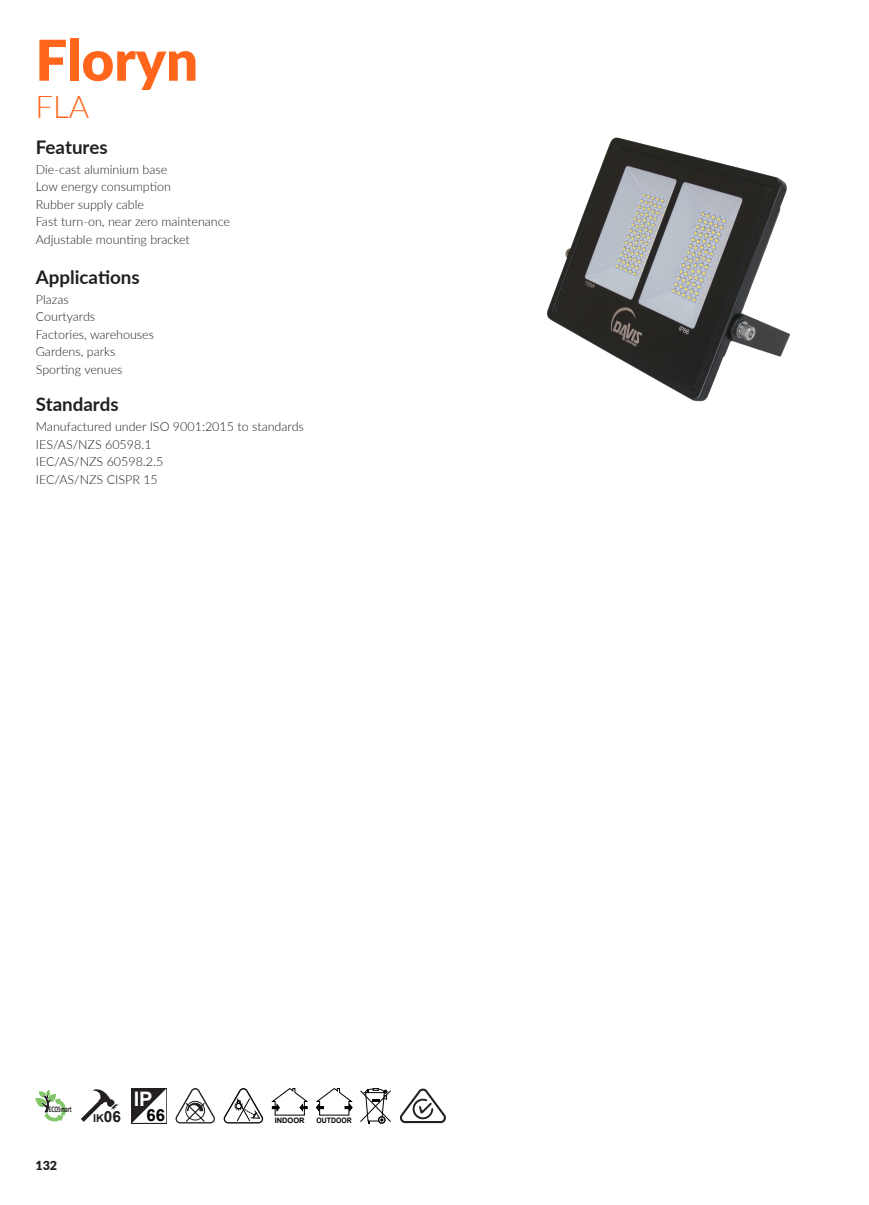
<style>
.page{position:relative;width:869px;height:1205px;background:#fff}
.page>*{position:absolute;margin:0;border:0;box-sizing:border-box;transform-origin:0 0}
.t1{font:900 56.25px "Lato";color:#ff661c}
.t2{font:300 31.25px "Lato";color:#ff661c}
.t3{font:700 20px "Arial";color:#fff}
.t4{font:700 18.75px "Lato";color:#231f20}
.t5{font:700 16.62px "Arial";color:#000}
.t6{font:300 12.5px "Lato";color:#231f20}
.t7{font:900 12.5px "Lato";color:#231f20}
.t8{font:700 10.88px "Arial";color:#231f20}
.t9{font:700 8.62px "Calibri";color:#231f20;scale:.63 1}
.t10{font:700 7.5px "Arial";color:#000;scale:.92 1}
.t11{font:700 7.5px "Arial";color:#000}
.s1{font-size:15.38px}
</style>
<div class="page">
<svg style="left:36px;top:1090px;width:30px;height:31px"></svg>
<svg style="left:131px;top:1088px;width:36px;height:35px"></svg>
<svg style="left:132px;top:1088px;width:34px;height:35px"></svg>
<svg style="left:175px;top:1088px;width:40px;height:35px"></svg>
<svg style="left:399px;top:1088px;width:47px;height:35px"></svg>
<svg style="left:360px;top:1088px;width:30px;height:35px"></svg>
<svg style="left:272px;top:1088px;width:35px;height:27px"></svg>
<svg style="left:223px;top:1088px;width:40px;height:35px"></svg>
<svg style="left:316px;top:1088px;width:36px;height:27px"></svg>
<svg style="left:81px;top:1099px;width:22px;height:23px"></svg>
<svg style="left:93px;top:1089px;width:26px;height:21px"></svg>
<img style="left:547px;top:137px;width:244px;height:265px">
<p class="t1" style="left:35px;top:18px;width:164px">Floryn</p>
<p class="t2" style="left:35px;top:85px;width:55px">FLA</p>
<p class="t4" style="left:36px;top:133px;width:73px">Features</p>
<p class="t6" style="left:36px;top:160px;width:133px">Die-cast aluminium base</p>
<p class="t6" style="left:36px;top:178px;width:136px">Low energy consumption</p>
<p class="t6" style="left:36px;top:195px;width:110px">Rubber supply cable</p>
<p class="t6" style="left:36px;top:213px;width:196px">Fast turn-on, near zero maintenance</p>
<p class="t6" style="left:36px;top:230px;width:155px">Adjustable mounting bracket</p>
<p class="t4" style="left:36px;top:263px;width:105px">Applications</p>
<p class="t6" style="left:36px;top:290px;width:34px">Plazas</p>
<p class="t6" style="left:36px;top:308px;width:61px">Courtyards</p>
<p class="t6" style="left:36px;top:325px;width:120px">Factories, warehouses</p>
<p class="t6" style="left:36px;top:343px;width:81px">Gardens, parks</p>
<p class="t6" style="left:36px;top:360px;width:88px">Sporting venues</p>
<p class="t4" style="left:36px;top:390px;width:84px">Standards</p>
<p class="t6" style="left:36px;top:418px;width:269px">Manufactured under ISO 9001:2015 to standards</p>
<p class="t6" style="left:36px;top:435px;width:117px">IES/AS/NZS 60598.1</p>
<p class="t6" style="left:36px;top:453px;width:129px">IEC/AS/NZS 60598.2.5</p>
<p class="t6" style="left:36px;top:470px;width:123px">IEC/AS/NZS CISPR 15</p>
<p class="t9" style="left:49px;top:1103px;width:38px">ECOSmart</p>
<p class="t7" style="left:35px;top:1155px;width:23px">132</p>
<h3 class="t3" style="left:134px;top:1085px;width:20px">IP</h3>
<p class="t8" style="left:93px;top:1110px;width:29px">IK<span class="s1">06</span></p>
<h3 class="t5" style="left:146px;top:1103px;width:20px">66</h3>
<p class="t11" style="left:274px;top:1115px;width:31px">INDOOR</p>
<p class="t10" style="left:316px;top:1115px;width:40px">OUTDOOR</p>
</div>
